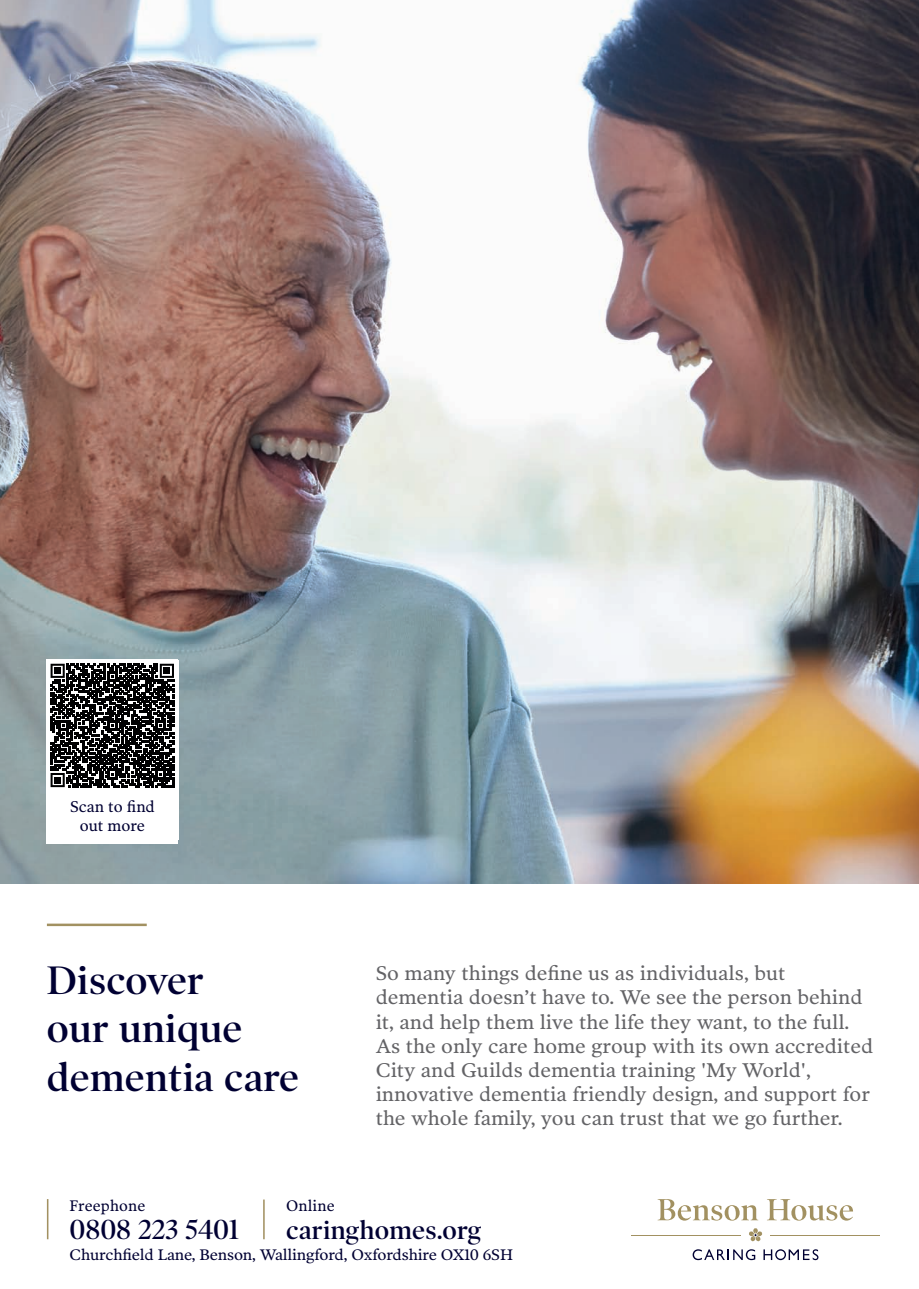
<style>
.page{position:relative;width:919px;height:1289px;background:#fff}
.page>*{position:absolute;margin:0;border:0;box-sizing:border-box;transform-origin:0 0}
.t1{font:600 40.2px/48.2px "Poynter OS Disp";letter-spacing:.01em;color:#000032}
.t2{font:600 27.75px "Poynter OS Disp";letter-spacing:.01em;color:#000032}
.t3{font:600 26.25px "Poynter OS Disp";letter-spacing:.01em;color:#000032}
.t4{font:20.1px/24.2px "Poynter Oldstyle Text";color:#636366}
.t5{font:15.75px/18.9px "Poynter Oldstyle Text";color:#000032;text-align:center}
.t6{font:15.45px "Poynter Oldstyle Text";letter-spacing:-.01em;color:#000032}
.t7{font:15.45px "Poynter Oldstyle Text";letter-spacing:.01em;color:#000032}
</style>
<div class="page">
<img style="left:0;top:0;width:918px;height:883px">
<hr style="left:47px;top:923px;width:100px;height:3px;background:#a29161">
<svg style="left:657px;top:1199px;width:101px;height:21px"></svg>
<svg style="left:767px;top:1199px;width:86px;height:21px"></svg>
<svg style="left:692px;top:1249px;width:63px;height:11px"></svg>
<svg style="left:763px;top:1249px;width:55px;height:11px"></svg>
<hr style="left:770px;top:1234px;width:109px;height:1px;background:#a29161">
<hr style="left:631px;top:1234px;width:109px;height:1px;background:#a29161">
<svg style="left:749px;top:1228px;width:13px;height:13px"></svg>
<hr style="left:47px;top:1198px;width:1px;height:41px;background:#a29161">
<hr style="left:263px;top:1199px;width:2px;height:40px;background:#a29161">
<svg style="left:46px;top:659px;width:132px;height:132px"></svg>
<svg style="left:51px;top:663px;width:123px;height:124px"></svg>
<div style="left:47px;top:788px;width:131px;height:55px;background:#fff"></div>
<svg style="left:0;top:0;width:4px;height:3px"></svg>
<p class="t5" style="left:70px;top:796px;width:86px">Scan to find out more</p>
<h1 class="t1" style="left:47px;top:956px;width:254px">Discover<br>our unique dementia care</h1>
<p class="t4" style="left:375px;top:960px;width:499px">So many things define us as individuals, but dementia doesn’t have to. We see the person behind it, and help them live the life they want, to the full.<br>As the only care home group with its own accredited City and Guilds dementia training 'My World', innovative dementia friendly design, and support for the whole family, you can trust that we go further.</p>
<p class="t7" style="left:70px;top:1196px;width:77px">Freephone</p>
<p class="t6" style="left:286px;top:1196px;width:50px">Online</p>
<h2 class="t2" style="left:70px;top:1213px;width:171px">0808 223 5401</h2>
<h3 class="t3" style="left:286px;top:1214px;width:197px">caringhomes.org</h3>
<p class="t6" style="left:70px;top:1245px;width:445px">Churchfield Lane, Benson, Wallingford, Oxfordshire OX10 6SH</p>
</div>
